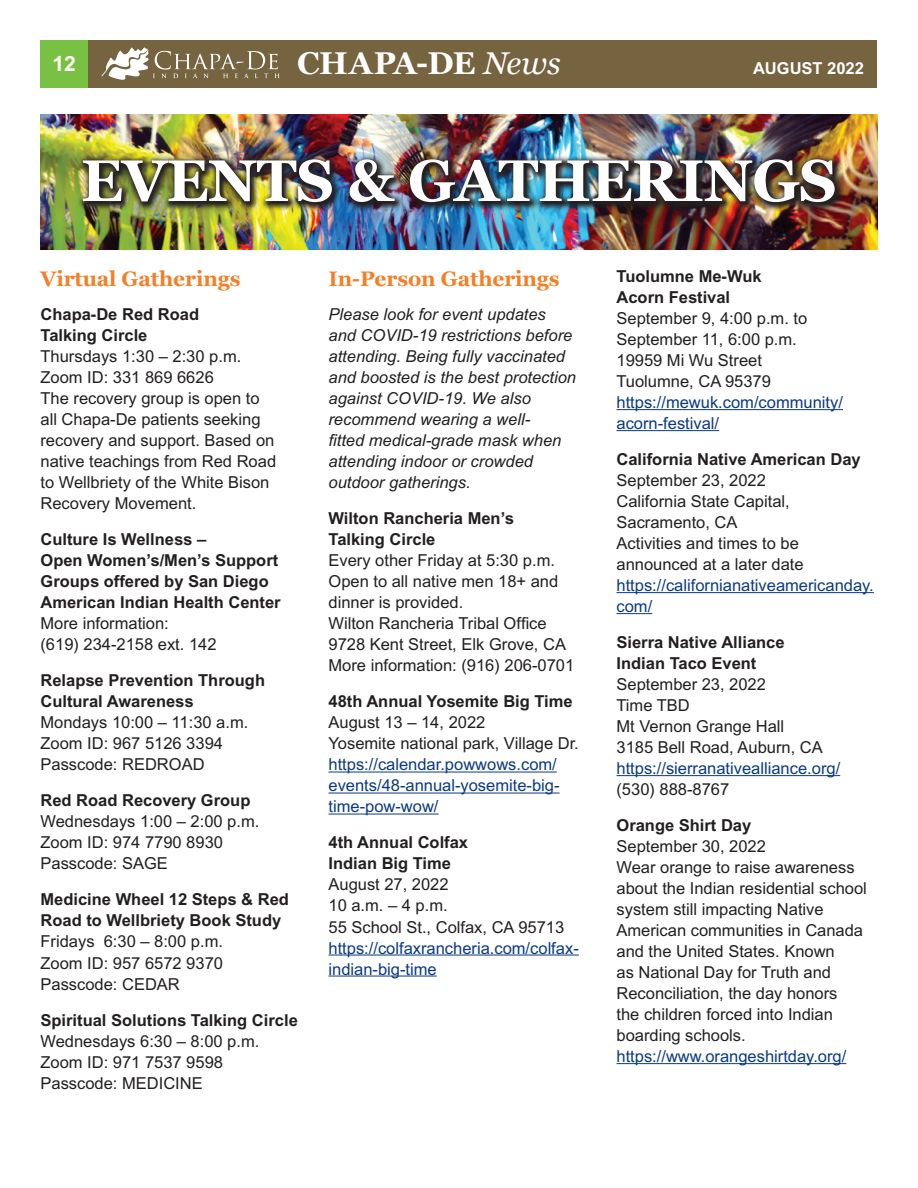
<style>
.page{position:relative;width:918px;height:1188px;background:#fff}
.page>*{position:absolute;margin:0;border:0;box-sizing:border-box;transform-origin:0 0}
.t1{font:700 58.5px "Georgia";letter-spacing:-.01em;color:#fff}
.t2{font:700 31.5px "Georgia";letter-spacing:-.01em;color:#fff}
.t3{font:700 21px "Georgia";letter-spacing:-.005em;color:#f47f26}
.t4{font:700 21px "Arial MT Std";color:#fff}
.t5{font:16.5px/21px "Arial MT Std";color:#231f20}
.t6{font:700 16.5px/21px "Arial MT Std";color:#231f20}
.t7{font:16.5px/21px "Arial MT Std";color:#0a3a84}
.t8{font:italic 16.5px/21px "Arial MT Std";color:#231f20}
.t9{font:700 16.5px "Arial MT Std";color:#fff}
.s1{font-weight:400;font-style:italic}
</style>
<div class="page">
<div style="left:40px;top:40px;width:838px;height:48px;background:#766340"></div>
<svg style="left:102px;top:47px;width:178px;height:33px"></svg>
<div style="left:40px;top:40px;width:48px;height:48px;background:#79c142"></div>
<hr style="left:328px;top:772px;width:229px;height:1px;background:#0a3a84">
<hr style="left:328px;top:793px;width:232px;height:1px;background:#0a3a84">
<hr style="left:328px;top:814px;width:111px;height:1px;background:#0a3a84">
<hr style="left:328px;top:955px;width:251px;height:1px;background:#0a3a84">
<hr style="left:328px;top:976px;width:109px;height:1px;background:#0a3a84">
<hr style="left:616px;top:409px;width:227px;height:1px;background:#0a3a84">
<hr style="left:616px;top:430px;width:103px;height:1px;background:#0a3a84">
<hr style="left:616px;top:592px;width:258px;height:1px;background:#0a3a84">
<hr style="left:616px;top:613px;width:36px;height:1px;background:#0a3a84">
<hr style="left:616px;top:775px;width:224px;height:1px;background:#0a3a84">
<hr style="left:616px;top:1063px;width:230px;height:1px;background:#0a3a84">
<img style="left:40px;top:115px;width:838px;height:135px">
<img style="left:78px;top:154px;width:767px;height:58px">
<p class="t4" style="left:52px;top:51px;width:25px">12</p>
<h2 class="t2" style="left:297px;top:43px;width:265px">CHAPA-DE <span class="s1">News</span></h2>
<p class="t9" style="left:753px;top:59px;width:112px">AUGUST 2022</p>
<h1 class="t1" style="left:81px;top:143px;width:757px">EVENTS &amp; GATHERINGS</h1>
<p class="t3" style="left:40px;top:265px;width:202px">Virtual Gatherings</p>
<p class="t6" style="left:40px;top:304px;width:160px">Chapa-De Red Road<br>Talking Circle</p>
<p class="t5" style="left:40px;top:346px;width:237px">Thursdays 1:30 – 2:30 p.m.<br>Zoom ID: 331 869 6626<br>The recovery group is open to all Chapa-De patients seeking recovery and support. Based on native teachings from Red Road to Wellbriety of the White Bison<br>Recovery Movement.</p>
<p class="t6" style="left:40px;top:529px;width:242px">Culture Is Wellness –<br>Open Women’s/Men’s Support<br>Groups offered by San Diego<br>American Indian Health Center</p>
<p class="t5" style="left:40px;top:613px;width:178px">More information:<br>(619) 234-2158 ext. 142</p>
<p class="t6" style="left:40px;top:670px;width:226px">Relapse Prevention Through<br>Cultural Awareness</p>
<p class="t5" style="left:40px;top:712px;width:209px">Mondays 10:00 – 11:30 a.m.<br>Zoom ID: 967 5126 3394<br>Passcode: REDROAD</p>
<p class="t6" style="left:40px;top:790px;width:211px">Red Road Recovery Group</p>
<p class="t5" style="left:40px;top:811px;width:220px">Wednesdays 1:00 – 2:00 p.m.<br>Zoom ID: 974 7790 8930<br>Passcode: SAGE</p>
<p class="t6" style="left:40px;top:889px;width:250px">Medicine Wheel 12 Steps &amp; Red<br>Road to Wellbriety Book Study</p>
<p class="t5" style="left:40px;top:931px;width:184px;text-align:justify">Fridays 6:30 – 8:00 p.m.<br>Zoom ID: 957 6572 9370<br>Passcode: CEDAR</p>
<p class="t6" style="left:40px;top:1009px;width:259px">Spiritual Solutions Talking Circle</p>
<p class="t5" style="left:40px;top:1030px;width:220px">Wednesdays 6:30 – 8:00 p.m.<br>Zoom ID: 971 7537 9598<br>Passcode: MEDICINE</p>
<p class="t3" style="left:328px;top:265px;width:233px">In-Person Gatherings</p>
<p class="t8" style="left:328px;top:304px;width:249px">Please look for event updates and COVID-19 restrictions before attending. Being fully vaccinated and boosted is the best protection against COVID-19. We also recommend wearing a well-<br>fitted medical-grade mask when attending indoor or crowded outdoor gatherings.</p>
<p class="t6" style="left:328px;top:508px;width:187px">Wilton Rancheria Men’s<br>Talking Circle</p>
<p class="t5" style="left:328px;top:550px;width:247px">Every other Friday at 5:30 p.m.<br>Open to all native men 18+ and dinner is provided.<br>Wilton Rancheria Tribal Office<br>9728 Kent Street, Elk Grove, CA<br>More information: (916) 206-0701</p>
<p class="t6" style="left:328px;top:691px;width:246px">48th Annual Yosemite Big Time</p>
<p class="t5" style="left:328px;top:712px;width:252px">August 13 – 14, 2022<br>Yosemite national park, Village Dr.</p>
<p class="t7" style="left:328px;top:754px;width:233px">https://calendar.powwows.com/ events/48-annual-yosemite-big&shy;time-pow-wow/</p>
<p class="t6" style="left:328px;top:832px;width:141px">4th Annual Colfax<br>Indian Big Time</p>
<p class="t5" style="left:328px;top:874px;width:237px">August 27, 2022<br>10 a.m. – 4 p.m.<br>55 School St., Colfax, CA 95713</p>
<p class="t7" style="left:328px;top:937px;width:252px">https://colfaxrancheria.com/colfax&shy;indian-big-time</p>
<p class="t6" style="left:616px;top:265px;width:147px">Tuolumne Me-Wuk<br>Acorn Festival</p>
<p class="t5" style="left:616px;top:308px;width:192px">September 9, 4:00 p.m. to<br>September 11, 6:00 p.m.<br>19959 Mi Wu Street<br>Tuolumne, CA 95379</p>
<p class="t7" style="left:616px;top:392px;width:228px">https://mewuk.com/community/ acorn-festival/</p>
<p class="t6" style="left:616px;top:448px;width:246px">California Native American Day</p>
<p class="t5" style="left:616px;top:470px;width:189px">September 23, 2022<br>California State Capital,<br>Sacramento, CA<br>Activities and times to be announced at a later date</p>
<p class="t7" style="left:616px;top:575px;width:259px">https://californianativeamericanday. com/</p>
<p class="t6" style="left:616px;top:632px;width:170px">Sierra Native Alliance<br>Indian Taco Event</p>
<p class="t5" style="left:616px;top:674px;width:208px">September 23, 2022<br>Time TBD<br>Mt Vernon Grange Hall<br>3185 Bell Road, Auburn, CA</p>
<p class="t7" style="left:616px;top:758px;width:225px">https://sierranativealliance.org/</p>
<p class="t5" style="left:616px;top:779px;width:114px">(530) 888-8767</p>
<p class="t6" style="left:616px;top:815px;width:136px">Orange Shirt Day</p>
<p class="t5" style="left:616px;top:836px;width:252px">September 30, 2022<br>Wear orange to raise awareness about the Indian residential school system still impacting Native<br>American communities in Canada and the United States. Known<br>as National Day for Truth and<br>Reconciliation, the day honors<br>the children forced into Indian boarding schools.</p>
<p class="t7" style="left:616px;top:1046px;width:231px">https://www.orangeshirtday.org/</p>
</div>
